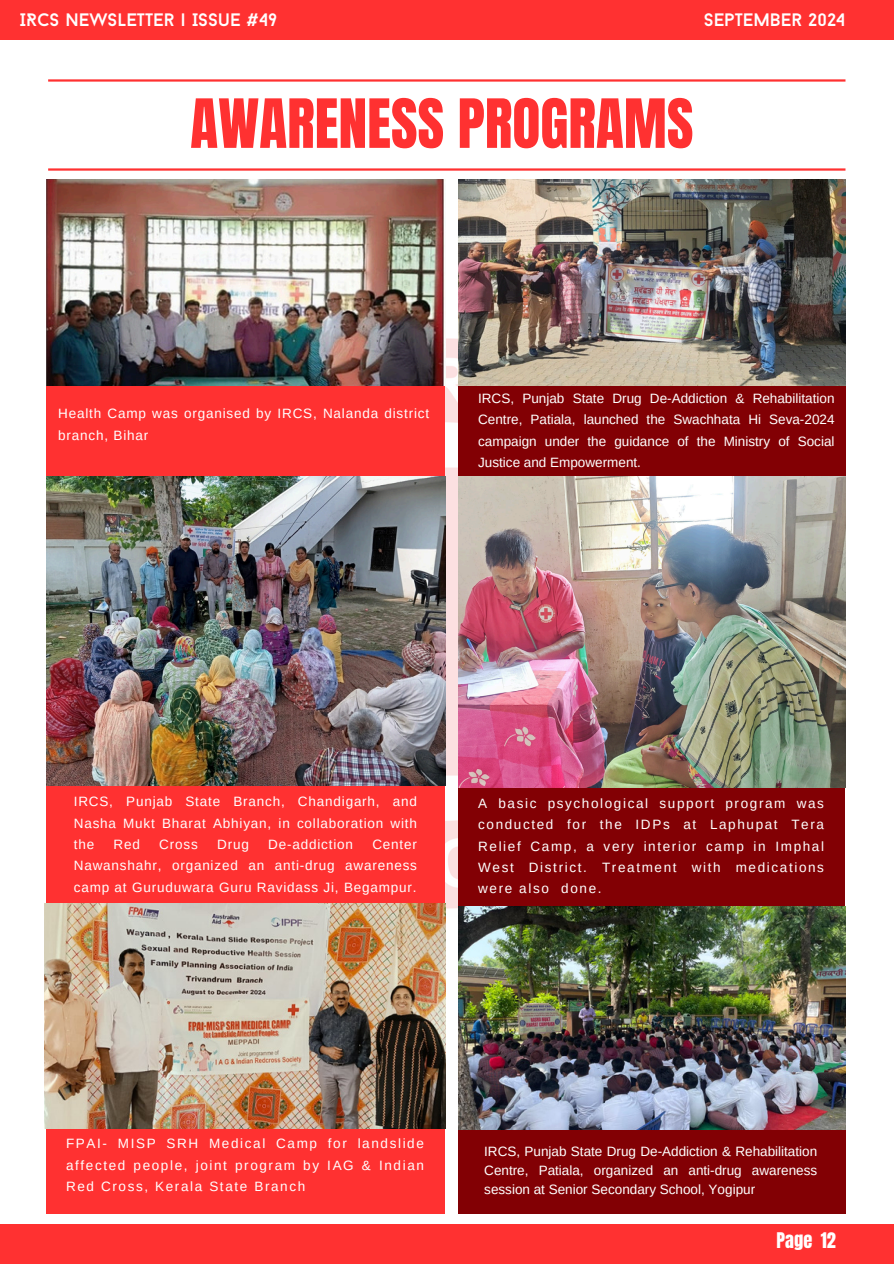
<style>
.page{position:relative;width:894px;height:1264px;background:#fff}
.page>*{position:absolute;margin:0;border:0;box-sizing:border-box;transform-origin:0 0}
.t1{font:57.6px "Anton";color:#ff3131}
.t2{font:18.3px "Anton";color:#fff}
.t3{font:18px "Baron Neue";color:#fff}
.t4{font:13.5px/21.3px "Arimo";letter-spacing:.06em;color:#fff;text-align:justify}
</style>
<div class="page">
<hr style="left:48px;top:79px;width:797px;height:3px;background:#ff3131">
<hr style="left:48px;top:168px;width:797px;height:3px;background:#ff3131">
<img style="left:153px;top:338px;width:585px;height:578px">
<div style="left:46px;top:386px;width:399px;height:90px;background:#ff3131"></div>
<div style="left:458px;top:386px;width:387px;height:90px;background:#820004"></div>
<div style="left:46px;top:784px;width:399px;height:122px;background:#ff3131"></div>
<div style="left:0;top:0;width:893px;height:39px;background:#ff3131"></div>
<div style="left:0;top:1224px;width:893px;height:39px;background:#ff3131"></div>
<div style="left:458px;top:784px;width:387px;height:122px;background:#820004"></div>
<div style="left:46px;top:1128px;width:399px;height:85px;background:#ff3131"></div>
<div style="left:458px;top:1129px;width:387px;height:84px;background:#820004"></div>
<img style="left:458px;top:476px;width:387px;height:311px">
<img style="left:46px;top:180px;width:399px;height:205px">
<img style="left:46px;top:476px;width:399px;height:310px">
<img style="left:458px;top:180px;width:387px;height:205px">
<img style="left:45px;top:903px;width:400px;height:225px">
<img style="left:458px;top:906px;width:387px;height:223px">
<p class="t3" style="left:20px;top:13px;width:259px">IRCS NEWSLETTER | ISSUE #49</p>
<p class="t3" style="left:703px;top:13px;width:143px">SEPTEMBER 2024</p>
<p class="t1" style="left:190px;top:82px;width:504px">AWARENESS PROGRAMS</p>
<p class="t4" style="left:58px;top:403px;width:372px">Health Camp was organised by IRCS, Nalanda district branch, Bihar</p>
<p class="t4" style="left:478px;top:388px;width:358px">IRCS, Punjab State Drug De-Addiction &amp; Rehabilitation Centre, Patiala, launched the Swachhata Hi Seva-2024 campaign under the guidance of the Ministry of Social Justice and Empowerment.</p>
<p class="t4" style="left:74px;top:791px;width:344px">IRCS, Punjab State Branch, Chandigarh, and Nasha Mukt Bharat Abhiyan, in collaboration with the</p>
<p class="t4" style="left:113px;top:833px;width:28px">Red</p>
<p class="t4" style="left:159px;top:833px;width:40px">Cross</p>
<p class="t4" style="left:217px;top:833px;width:33px">Drug</p>
<p class="t4" style="left:268px;top:833px;width:86px">De-addiction</p>
<p class="t4" style="left:74px;top:833px;width:344px;text-indent:298px">Center Nawanshahr, organized an anti-drug awareness camp at Guruduwara Guru Ravidass Ji, Begampur.</p>
<p class="t4" style="left:478px;top:792px;width:347px">A basic psychological support program was conducted for the IDPs at Laphupat Tera Relief Camp, a very interior camp in Imphal West District. Treatment with medications were also done.</p>
<p class="t4" style="left:66px;top:1132px;width:359px">FPAI- MISP SRH Medical Camp for landslide affected people, joint program by IAG &amp; Indian Red Cross, Kerala State Branch</p>
<p class="t4" style="left:484px;top:1141px;width:334px;line-height:19.2px">IRCS, Punjab State Drug De-Addiction &amp; Rehabilitation Centre, Patiala, organized an anti-drug awareness session at Senior Secondary School, Yogipur</p>
<p class="t2" style="left:776px;top:1227px;width:61px">Page 12</p>
</div>
